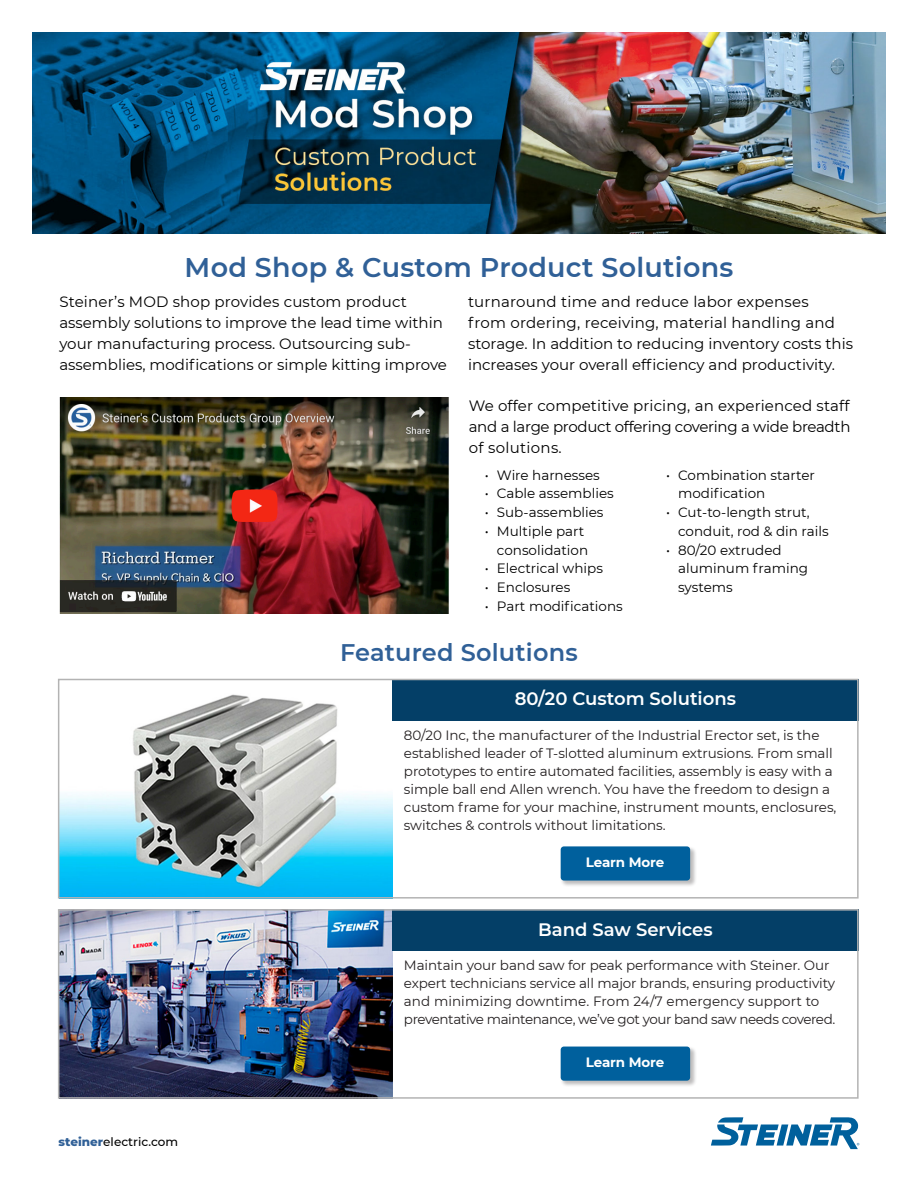
<style>
.page{position:relative;width:918px;height:1188px;background:#fff}
.page>*{position:absolute;margin:0;border:0;box-sizing:border-box;transform-origin:0 0}
.t1{font:600 27px "Montserrat";letter-spacing:.01em;color:#306097}
.t2{font:600 24px "Montserrat";letter-spacing:.01em;color:#306097}
.t3{font:600 18px "Montserrat";color:#fff}
.t4{font:15px/21px "Montserrat";color:#000}
.t5{font:13.5px/18px "Montserrat";letter-spacing:-.005em;color:#231f20}
.t6{font:13.5px/18.8px "Montserrat";color:#000}
.t7{font:700 13.5px "Montserrat";letter-spacing:-.015em;color:#fff}
.t8{font:500 12px "Montserrat";color:#000}
.s1{font-weight:800;color:#306097}
</style>
<div class="page">
<img style="left:61px;top:694px;width:331px;height:202px">
<img style="left:61px;top:912px;width:331px;height:184px">
<img style="left:32px;top:32px;width:854px;height:201px">
<img style="left:59px;top:397px;width:390px;height:216px">
<div style="left:560px;top:846px;width:137px;height:41px;background:#231f20;opacity:.3"></div>
<div style="left:561px;top:846px;width:129px;height:35px;background:#00609d;border-radius:3px"></div>
<svg style="left:711px;top:1117px;width:148px;height:32px"></svg>
<div style="left:392px;top:679px;width:467px;height:41px;background:#043f67"></div>
<div style="left:58px;top:679px;width:801px;height:220px;border:2px solid #b3b3b3"></div>
<div style="left:560px;top:1046px;width:137px;height:41px;background:#231f20;opacity:.3"></div>
<div style="left:561px;top:1047px;width:129px;height:34px;background:#00609d;border-radius:3px"></div>
<div style="left:392px;top:909px;width:467px;height:42px;background:#043f67"></div>
<div style="left:58px;top:909px;width:801px;height:190px;border:2px solid #b3b3b3"></div>
<p class="t1" style="left:185px;top:249px;width:550px">Mod Shop &amp; Custom Product Solutions</p>
<p class="t4" style="left:59px;top:291px;width:389px">Steiner’s MOD shop provides custom product assembly solutions to improve the lead time within your manufacturing process. Outsourcing sub&shy;assemblies, modifications or simple kitting improve</p>
<p class="t4" style="left:468px;top:291px;width:387px">turnaround time and reduce labor expenses<br>from ordering, receiving, material handling and storage. In addition to reducing inventory costs this increases your overall efficiency and productivity.</p>
<p class="t4" style="left:469px;top:395px;width:383px;text-align:justify">We offer competitive pricing, an experienced staff and a large product offering covering a wide breadth of solutions.</p>
<p class="t6" style="left:485px;top:465px;width:117px">• Wire harnesses</p>
<p class="t6" style="left:485px;top:484px;width:130px">• Cable assemblies</p>
<p class="t6" style="left:485px;top:503px;width:120px">• Sub-assemblies</p>
<p class="t6" style="left:485px;top:521px;width:105px;text-align:right">• Multiple part consolidation</p>
<p class="t6" style="left:485px;top:559px;width:120px">• Electrical whips</p>
<p class="t6" style="left:485px;top:578px;width:87px">• Enclosures</p>
<p class="t6" style="left:485px;top:596px;width:139px">• Part modifications</p>
<p class="t6" style="left:678px;top:465px;width:138px;text-indent:-12px">• Combination starter modification</p>
<p class="t6" style="left:678px;top:503px;width:152px;text-indent:-12px">• Cut-to-length strut, conduit, rod &amp; din rails</p>
<p class="t6" style="left:678px;top:540px;width:132px;text-indent:-12px">• 80/20 extruded aluminum framing systems</p>
<p class="t2" style="left:340px;top:635px;width:239px">Featured Solutions</p>
<p class="t3" style="left:515px;top:686px;width:223px">80/20 Custom Solutions</p>
<p class="t5" style="left:404px;top:726px;width:434px">80/20 Inc, the manufacturer of the Industrial Erector set, is the established leader of T-slotted aluminum extrusions. From small prototypes to entire automated facilities, assembly is easy with a simple ball end Allen wrench. You have the freedom to design a custom frame for your machine, instrument mounts, enclosures, switches &amp; controls without limitations.</p>
<p class="t7" style="left:586px;top:852px;width:80px">Learn More</p>
<p class="t3" style="left:538px;top:916px;width:176px">Band Saw Services</p>
<p class="t5" style="left:404px;top:956px;width:433px">Maintain your band saw for peak performance with Steiner. Our expert technicians service all major brands, ensuring productivity and minimizing downtime. From 24/7 emergency support to preventative maintenance, we’ve got your band saw needs covered.</p>
<p class="t8" style="left:59px;top:1133px;width:121px"><span class="s1">steiner</span>electric.com</p>
<p class="t7" style="left:586px;top:1053px;width:80px">Learn More</p>
</div>
